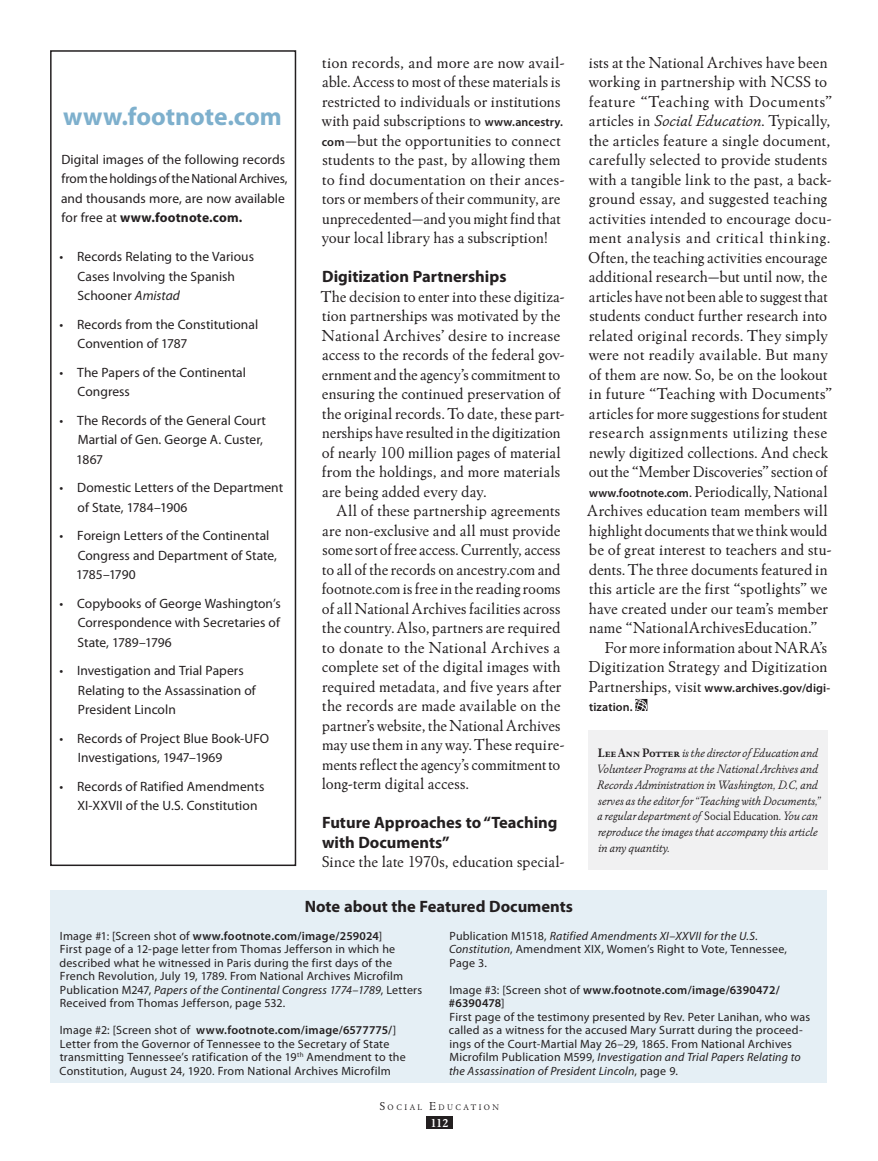
<style>
.page{position:relative;width:878px;height:1161px;background:#fff}
.page>*{position:absolute;margin:0;border:0;box-sizing:border-box;transform-origin:0 0}
.t1{font:700 25.5px "Myriad Pro";letter-spacing:-.005em;color:#7eb0cd}
.t2{font:16.5px/19.5px "Winchester New ITC";letter-spacing:.005em;color:#231f20}
.t3{font:700 16.5px/19.5px "Myriad Pro";color:#231f20}
.t4{font:16.5px "Winchester New ITC";letter-spacing:.035em;color:#231f20}
.t5{font:16.5px "Winchester New ITC";letter-spacing:.045em;color:#231f20}
.t6{font:16.5px "Winchester New ITC";letter-spacing:.03em;color:#231f20}
.t7{font:13.5px/19.5px "Myriad Pro";letter-spacing:.005em;color:#231f20}
.t8{font:12.75px/15.8px "Winchester New ITC Book Italic OS";color:#231f20;scale:.93 1}
.t9{font:12px/13.5px "Myriad Pro";letter-spacing:.02em;color:#231f20}
.t10{font:600 12px/19.5px "Myriad Pro";letter-spacing:.01em;color:#231f20}
.t11{font:700 12px "Winchester New ITC";color:#fff}
.t12{font:8.4px "Winchester New ITC Book OS";letter-spacing:.285em;color:#231f20}
.s1{font-weight:700}
.s2{font-style:italic}
.s3{font-family:"Myriad Pro";font-weight:600;font-size:12px}
.s4{font-family:"Winchester New ITC";font-weight:400;font-size:16.5px}
.s5{font-family:"Winchester New ITC Bold SC"}
.s6{font-family:"Winchester New ITC"}
.s7{font-weight:600}
.s8{font-size:12px}
</style>
<div class="page">
<div style="left:426px;top:1117px;width:26px;height:12px;background:#231f20"></div>
<svg style="left:635px;top:699px;width:12px;height:12px"></svg>
<div style="left:50px;top:50px;width:246px;height:816px;border:2px solid #231f20"></div>
<div style="left:50px;top:891px;width:776px;height:192px;background:#e5eff5"></div>
<div style="left:588px;top:730px;width:239px;height:139px;background:#f1f1f2"></div>
<h1 class="t1" style="left:63px;top:102px;width:220px">www.footnote.com</h1>
<p class="t7" style="left:61px;top:150px;width:228px">Digital images of the following records from the holdings of the National Archives, and thousands more, are now available for free at <span class="s1">www.footnote.com.</span></p>
<p class="t7" style="left:77px;top:247px;width:178px;text-indent:-18px">• Records Relating to the Various<br>Cases Involving the Spanish<br>Schooner <span class="s2">Amistad</span></p>
<p class="t7" style="left:78px;top:315px;width:182px;text-indent:-18px">• Records from the Constitutional<br>Convention of 1787</p>
<p class="t7" style="left:78px;top:363px;width:170px;text-indent:-18px">• The Papers of the Continental<br>Congress</p>
<p class="t7" style="left:76px;top:411px;width:191px;text-indent:-17px">• The Records of the General Court<br>Martial of Gen. George A. Custer,<br>1867</p>
<p class="t7" style="left:78px;top:478px;width:207px;text-indent:-18px">• Domestic Letters of the Department of State, 1784–1906</p>
<p class="t7" style="left:76px;top:526px;width:202px;text-indent:-17px">• Foreign Letters of the Continental<br>Congress and Department of State,<br>1785–1790</p>
<p class="t7" style="left:78px;top:594px;width:205px;text-align:justify;text-indent:-18px">• Copybooks of George Washington’s Correspondence with Secretaries of State, 1789–1796</p>
<p class="t7" style="left:78px;top:661px;width:179px;text-indent:-18px">• Investigation and Trial Papers<br>Relating to the Assassination of<br>President Lincoln</p>
<p class="t7" style="left:78px;top:729px;width:193px;text-indent:-18px">• Records of Project Blue Book-UFO<br>Investigations, 1947–1969</p>
<p class="t7" style="left:77px;top:777px;width:188px;text-indent:-18px">• Records of Ratified Amendments<br>XI-XXVII of the U.S. Constitution</p>
<p class="t2" style="left:322px;top:52px;width:245px">tion records, and more are now avail&shy;able. Access to most of these materials is restricted to individuals or institutions with paid subscriptions to <span class="s3">www.ancestry. com</span>—but the opportunities to connect students to the past, by allowing them to find documentation on their ances&shy;tors or members of their community, are unprecedented—and you might find that your local library has a subscription!</p>
<p class="t3" style="left:322px;top:267px;width:186px">Digitization Partnerships</p>
<p class="t2" style="left:321px;top:286px;width:245px">The decision to enter into these digitiza&shy;tion partnerships was motivated by the National Archives’ desire to increase access to the records of the federal gov&shy;ernment and the agency’s commitment to ensuring the continued preservation of the original records. To date, these part&shy;nerships have resulted in the digitization of nearly 100 million pages of material from the holdings, and more materials are being added every day.</p>
<p class="t2" style="left:322px;top:501px;width:244px;text-indent:15px">All of these partnership agreements are non-exclusive and all must provide some sort of free access. Currently, access to all of the records on ancestry.com and footnote.com is free in the reading rooms of all National Archives facilities across the country. Also, partners are required to donate to the National Archives a complete set of the digital images with required metadata, and five years after the records are made available on the partner’s website, the National Archives may use them in any way. These require&shy;ments reflect the agency’s commitment to long-term digital access.</p>
<p class="t3" style="left:322px;top:813px;width:237px">Future Approaches to “Teaching with Documents”</p>
<p class="t2" style="left:322px;top:852px;width:244px">Since the late 1970s, education special-</p>
<p class="t3" style="left:305px;top:897px;width:270px">Note about the Featured Documents</p>
<p class="t2" style="left:589px;top:52px;width:240px">ists at the National Archives have been</p>
<p class="t2" style="left:588px;top:72px;width:240px">working in partnership with NCSS to</p>
<p class="t6" style="left:589px;top:91px;width:245px">feature “Teaching with Documents”</p>
<p class="t2" style="left:589px;top:111px;width:243px">articles in <span class="s2">Social Education</span>. Typically,</p>
<p class="t2" style="left:589px;top:130px;width:243px">the articles feature a single document,</p>
<p class="t2" style="left:589px;top:150px;width:240px">carefully selected to provide students</p>
<p class="t2" style="left:588px;top:169px;width:244px">with a tangible link to the past, a back-</p>
<p class="t2" style="left:589px;top:189px;width:240px">ground essay, and suggested teaching</p>
<p class="t2" style="left:589px;top:208px;width:244px">activities intended to encourage docu-</p>
<p class="t5" style="left:589px;top:228px;width:243px">ment analysis and critical thinking.</p>
<p class="t2" style="left:588px;top:247px;width:240px">Often, the teaching activities encourage</p>
<p class="t2" style="left:589px;top:267px;width:240px">additional research—but until now, the</p>
<p class="t2" style="left:589px;top:286px;width:240px">articles have not been able to suggest that</p>
<p class="t2" style="left:589px;top:306px;width:239px">students conduct further research into</p>
<p class="t2" style="left:589px;top:325px;width:240px">related original records. They simply</p>
<p class="t2" style="left:588px;top:345px;width:241px">were not readily available. But many</p>
<p class="t2" style="left:589px;top:364px;width:240px">of them are now. So, be on the lookout</p>
<p class="t2" style="left:589px;top:384px;width:245px">in future “Teaching with Documents”</p>
<p class="t2" style="left:589px;top:403px;width:240px">articles for more suggestions for student</p>
<p class="t4" style="left:589px;top:423px;width:240px">research assignments utilizing these</p>
<p class="t2" style="left:589px;top:442px;width:240px">newly digitized collections. And check</p>
<p class="t2" style="left:589px;top:462px;width:240px">out the “Member Discoveries” section of</p>
<p class="t2" style="left:589px;top:481px;width:240px"><span class="s3">www.footnote.com</span>. Periodically, National</p>
<p class="t2" style="left:587px;top:501px;width:242px">Archives education team members will</p>
<p class="t2" style="left:589px;top:520px;width:240px">highlight documents that we think would</p>
<p class="t2" style="left:589px;top:540px;width:244px">be of great interest to teachers and stu-</p>
<p class="t2" style="left:589px;top:559px;width:240px">dents. The three documents featured in</p>
<p class="t2" style="left:589px;top:579px;width:240px">this article are the first “spotlights” we</p>
<p class="t2" style="left:589px;top:598px;width:240px">have created under our team’s member</p>
<p class="t2" style="left:589px;top:618px;width:230px">name “NationalArchivesEducation.”</p>
<p class="t2" style="left:604px;top:637px;width:224px">For more information about NARA’s</p>
<p class="t2" style="left:588px;top:657px;width:240px">Digitization Strategy and Digitization</p>
<p class="t10" style="left:588px;top:677px;width:243px"><span class="s4">Partnerships, visit</span> www.archives.gov/digi&shy;tization.</p>
<p class="t8" style="left:596px;top:745px;width:242px"><span class="s5">Lee Ann Potter</span> is the director of Education and Volunteer Programs at the National Archives and Records Administration in Washington, D.C, and serves as the editor for “Teaching with Documents,” a regular department of <span class="s6">Social Education</span>. You can reproduce the images that accompany this article in any quantity.</p>
<p class="t9" style="left:59px;top:929px;width:364px">Image #1: [Screen shot of <span class="s7">www.footnote.com/image/259024</span>]<br>First page of a 12-page letter from Thomas Jefferson in which he described what he witnessed in Paris during the first days of the French Revolution, July 19, 1789. From National Archives Microfilm Publication M247, <span class="s2">Papers of the Continental Congress 1774–1789</span>, Letters Received from Thomas Jefferson, page 532.</p>
<p class="t9" style="left:60px;top:1023px;width:347px">Image #2: [Screen shot of <span class="s7">www.footnote.com/image/6577775/</span>] Letter from the Governor of Tennessee to the Secretary of State transmitting Tennessee’s ratification of the 19<sup>th</sup> Amendment to the Constitution, August 24, 1920. From National Archives Microfilm</p>
<p class="t9" style="left:449px;top:929px;width:339px">Publication M1518, <span class="s2">Ratified Amendments XI–XXVII for the U.S.<br>Constitution</span>, Amendment XIX, Women’s Right to Vote, Tennessee,<br>Page 3.</p>
<p class="t9" style="left:449px;top:983px;width:363px">Image #3: [Screen shot of <span class="s7">www.footnote.com/image/6390472/ #6390478</span>]<br>First page of the testimony presented by Rev. Peter Lanihan, who was called as a witness for the accused Mary Surratt during the proceed&shy;ings of the Court-Martial May 26–29, 1865. From National Archives Microfilm Publication M599, <span class="s2">Investigation and Trial Papers Relating to the Assassination of President Lincoln</span>, page 9.</p>
<p class="t12" style="left:380px;top:1102px;width:121px"><span class="s8">S</span>OCIAL <span class="s8">E</span>DUCATION</p>
<p class="t11" style="left:430px;top:1115px;width:20px">112</p>
</div>
